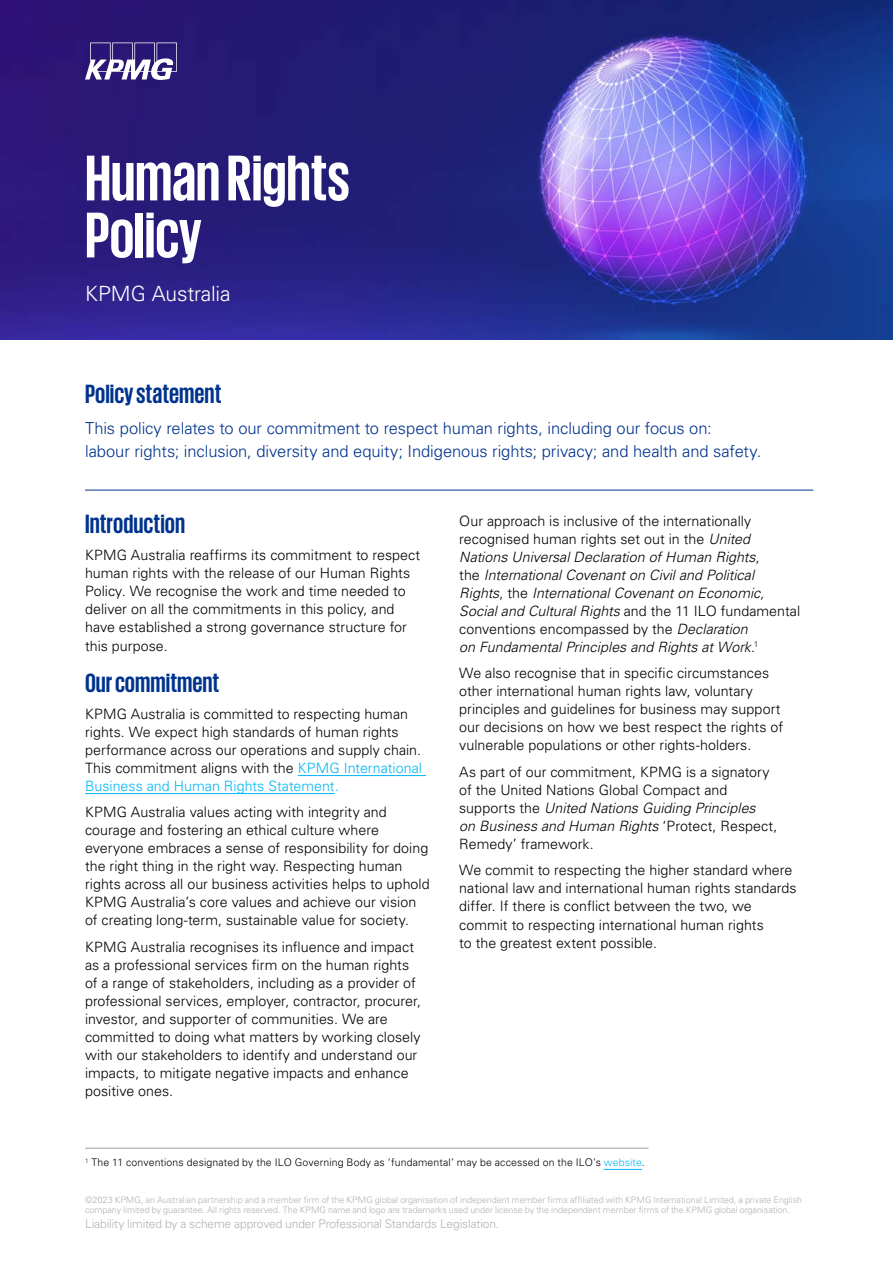
<style>
.page{position:relative;width:893px;height:1263px;background:#fff}
.page>*{position:absolute;margin:0;border:0;box-sizing:border-box;transform-origin:0 0}
.t1{font:700 66px/57px "KPMG";letter-spacing:-.005em;color:#fff}
.t2{font:700 27px "KPMG";color:#00338d}
.t3{font:300 21px "Univers LT Std";letter-spacing:-.01em;color:#fff}
.t4{font:300 16.5px/22.5px "Univers LT Std";letter-spacing:-.005em;color:#00338d}
.t5{font:300 14.25px/18px "Univers LT Std";color:#000}
.t6{font:italic 300 14.25px/18px "Univers LT Std";letter-spacing:.005em;color:#000}
.t7{font:300 12px "Univers LT Std";letter-spacing:-.01em;color:#b3b2b2}
.t8{font:300 10.5px "Univers LT Std";letter-spacing:.015em;color:#000}
.t9{font:300 9px/10.8px "Univers LT Std";letter-spacing:-.005em;color:#b3b2b2}
.s1{color:#00b8f5}
.s2{font-style:normal}
.s3{font-style:italic}
</style>
<div class="page">
<img style="left:0;top:0;width:893px;height:340px">
<hr style="left:298px;top:775px;width:128px;height:1px;background:#00b8f5">
<hr style="left:85px;top:793px;width:250px;height:1px;background:#00b8f5">
<hr style="left:85px;top:490px;width:728px;height:1px;background:#00338d">
<hr style="left:604px;top:1169px;width:38px;height:1px;background:#00b8f5">
<hr style="left:85px;top:1148px;width:563px;height:1px;background:#9d9d9c">
<svg style="left:85px;top:43px;width:92px;height:37px"></svg>
<h1 class="t1" style="left:85px;top:147px;width:266px">Human Rights<br>Policy</h1>
<h3 class="t3" style="left:85px;top:281px;width:147px">KPMG Australia</h3>
<h2 class="t2" style="left:85px;top:380px;width:138px">Policy statement</h2>
<p class="t4" style="left:85px;top:417px;width:678px">This policy relates to our commitment to respect human rights, including our focus on:<br>labour rights; inclusion, diversity and equity; Indigenous rights; privacy; and health and safety.</p>
<h2 class="t2" style="left:85px;top:510px;width:102px">Introduction</h2>
<p class="t5" style="left:85px;top:546px;width:337px">KPMG Australia reaffirms its commitment to respect human rights with the release of our Human Rights Policy. We recognise the work and time needed to deliver on all the commitments in this policy, and have established a strong governance structure for</p>
<p class="t5" style="left:85px;top:637px;width:84px">this purpose.</p>
<h2 class="t2" style="left:85px;top:669px;width:136px">Our commitment</h2>
<p class="t5" style="left:85px;top:704px;width:339px">KPMG Australia is committed to respecting human rights. We expect high standards of human rights performance across our operations and supply chain.<br>This commitment aligns with the <span class="s1">KPMG International Business and Human Rights Statement.</span></p>
<p class="t5" style="left:85px;top:803px;width:346px">KPMG Australia values acting with integrity and courage and fostering an ethical culture where everyone embraces a sense of responsibility for doing the right thing in the right way. Respecting human rights across all our business activities helps to uphold KPMG Australia’s core values and achieve our vision of creating long-term, sustainable value for society.</p>
<p class="t5" style="left:85px;top:937px;width:337px">KPMG Australia recognises its influence and impact as a professional services firm on the human rights of a range of stakeholders, including as a provider of professional services, employer, contractor, procurer, investor, and supporter of communities. We are committed to doing what matters by working closely with our stakeholders to identify and understand our impacts, to mitigate negative impacts and enhance positive ones.</p>
<p class="t6" style="left:459px;top:512px;width:342px"><span class="s2">Our approach is inclusive of the internationally recognised human rights set out in the</span> United Nations Universal Declaration of Human Rights<span class="s2">,<br>the</span> International Covenant on Civil and Political Rights<span class="s2">, the</span> International Covenant on Economic, Social and Cultural Rights <span class="s2">and the 11 ILO fundamental conventions encompassed by the</span> Declaration<br>on Fundamental Principles and Rights at Work<span class="s2">.</span><sup>1</sup></p>
<p class="t5" style="left:459px;top:664px;width:325px">We also recognise that in specific circumstances other international human rights law, voluntary principles and guidelines for business may support our decisions on how we best respect the rights of vulnerable populations or other rights-holders.</p>
<p class="t5" style="left:459px;top:763px;width:320px">As part of our commitment, KPMG is a signatory of the United Nations Global Compact and supports the <span class="s3">United Nations Guiding Principles<br>on Business and Human Rights</span> ‘Protect, Respect, Remedy’ framework.</p>
<p class="t5" style="left:459px;top:861px;width:339px">We commit to respecting the higher standard where national law and international human rights standards differ. If there is conflict between the two, we commit to respecting international human rights<br>to the greatest extent possible.</p>
<p class="t8" style="left:85px;top:1156px;width:561px"><sup>1</sup> The 11 conventions designated by the ILO Governing Body as ‘fundamental’ may be accessed on the ILO’s <span class="s1">website</span>.</p>
<p class="t9" style="left:85px;top:1194px;width:719px">©2023 KPMG, an Australian partnership and a member firm of the KPMG global organisation of independent member firms affiliated with KPMG International Limited, a private English company limited by guarantee. All rights reserved. The KPMG name and logo are trademarks used under license by the independent member firms of the KPMG global organisation.</p>
<p class="t7" style="left:85px;top:1216px;width:416px">Liability limited by a scheme approved under Professional Standards Legislation.</p>
</div>
